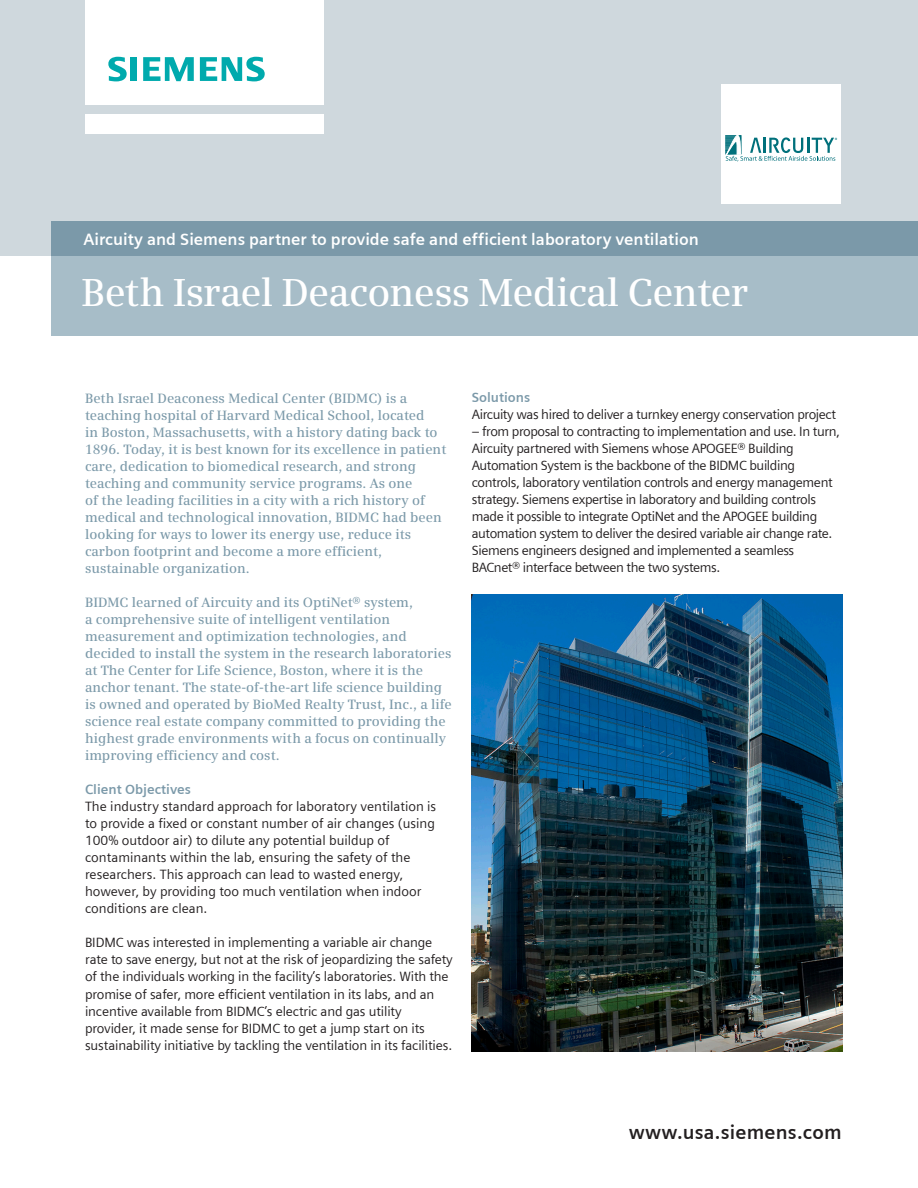
<style>
.page{position:relative;width:918px;height:1188px;background:#fff}
.page>*{position:absolute;margin:0;border:0;box-sizing:border-box;transform-origin:0 0}
._01__Headline__36pt{font:600 39px "Siemens Serif OT";letter-spacing:-.02em;color:#fff}
._03__URL_sector_clai{font:700 19.5px "Siemens Sans";letter-spacing:.01em;color:#231f20}
._02__URL_keyword__13{font:700 16.5px "Siemens Sans";color:#fff}
._04__Marginal_notes{font:13.5px/17px "Siemens Sans";letter-spacing:-.015em;color:#231f20}
._04__Marginal_notes-2{font:600 13.5px/17px "Siemens Serif OT";color:#7b99a9}
._04__Marginal_notes-3{font:700 13.5px "Siemens Sans";color:#7b99a9}
</style>
<div class="page">
<div style="left:51px;top:256px;width:867px;height:80px;background:#a7bdc8"></div>
<div style="left:0;top:0;width:918px;height:256px;background:#cfd8dd"></div>
<div style="left:85px;top:114px;width:238px;height:19px;background:#fff"></div>
<div style="left:85px;top:0;width:238px;height:105px;background:#fff"></div>
<svg style="left:108px;top:57px;width:19px;height:24px"></svg>
<div style="left:130px;top:57px;width:7px;height:24px;background:#00aaad"></div>
<svg style="left:143px;top:57px;width:51px;height:24px"></svg>
<svg style="left:200px;top:57px;width:65px;height:24px"></svg>
<div style="left:51px;top:222px;width:867px;height:34px;background:#7b99a9"></div>
<div style="left:721px;top:85px;width:119px;height:119px;background:#fff"></div>
<svg style="left:725px;top:135px;width:112px;height:27px"></svg>
<img style="left:472px;top:594px;width:370px;height:458px">
<p class="_02__URL_keyword__13" style="left:83px;top:230px;width:617px">Aircuity and Siemens partner to provide safe and efficient laboratory ventilation</p>
<p class="_01__Headline__36pt" style="left:82px;top:270px;width:668px">Beth Israel Deaconess Medical Center</p>
<p class="_04__Marginal_notes-2" style="left:85px;top:390px;width:341px">Beth Israel Deaconess Medical Center (BIDMC) is a teaching hospital of Harvard Medical School, located</p>
<p class="_04__Marginal_notes-2" style="left:85px;top:424px;width:363px">in Boston, Massachusetts, with a history dating back to 1896. Today, it is best known for its excellence in patient care, dedication to biomedical research, and strong teaching and community service programs. As one</p>
<p class="_04__Marginal_notes-2" style="left:85px;top:492px;width:358px">of the leading facilities in a city with a rich history of medical and technological innovation, BIDMC had been looking for ways to lower its energy use, reduce its carbon footprint and become a more efficient, sustainable organization.</p>
<p class="_04__Marginal_notes-2" style="left:85px;top:594px;width:368px">BIDMC learned of Aircuity and its OptiNet® system,<br>a comprehensive suite of intelligent ventilation measurement and optimization technologies, and decided to install the system in the research laboratories at The Center for Life Science, Boston, where it is the anchor tenant. The state-of-the-art life science building is owned and operated by BioMed Realty Trust, Inc., a life science real estate company committed to providing the highest grade environments with a focus on continually improving efficiency and cost.</p>
<p class="_04__Marginal_notes-3" style="left:85px;top:782px;width:107px">Client Objectives</p>
<p class="_04__Marginal_notes" style="left:85px;top:798px;width:353px">The industry standard approach for laboratory ventilation is</p>
<p class="_04__Marginal_notes" style="left:85px;top:815px;width:351px">to provide a fixed or constant number of air changes (using 100% outdoor air) to dilute any potential buildup of contaminants within the lab, ensuring the safety of the researchers. This approach can lead to wasted energy, however, by providing too much ventilation when indoor conditions are clean.</p>
<p class="_04__Marginal_notes" style="left:85px;top:934px;width:369px">BIDMC was interested in implementing a variable air change rate to save energy, but not at the risk of jeopardizing the safety of the individuals working in the facility’s laboratories. With the promise of safer, more efficient ventilation in its labs, and an incentive available from BIDMC’s electric and gas utility provider, it made sense for BIDMC to get a jump start on its sustainability initiative by tackling the ventilation in its facilities.</p>
<p class="_04__Marginal_notes-3" style="left:472px;top:390px;width:60px">Solutions</p>
<p class="_04__Marginal_notes" style="left:472px;top:406px;width:366px">Aircuity was hired to deliver a turnkey energy conservation project</p>
<p class="_04__Marginal_notes" style="left:472px;top:423px;width:370px">– from proposal to contracting to implementation and use. In turn, Aircuity partnered with Siemens whose APOGEE® Building Automation System is the backbone of the BIDMC building controls, laboratory ventilation controls and energy management strategy. Siemens expertise in laboratory and building controls made it possible to integrate OptiNet and the APOGEE building automation system to deliver the desired variable air change rate.<br>Siemens engineers designed and implemented a seamless BACnet® interface between the two systems.</p>
<p class="_03__URL_sector_clai" style="left:629px;top:1121px;width:215px">www.usa.siemens.com</p>
</div>
